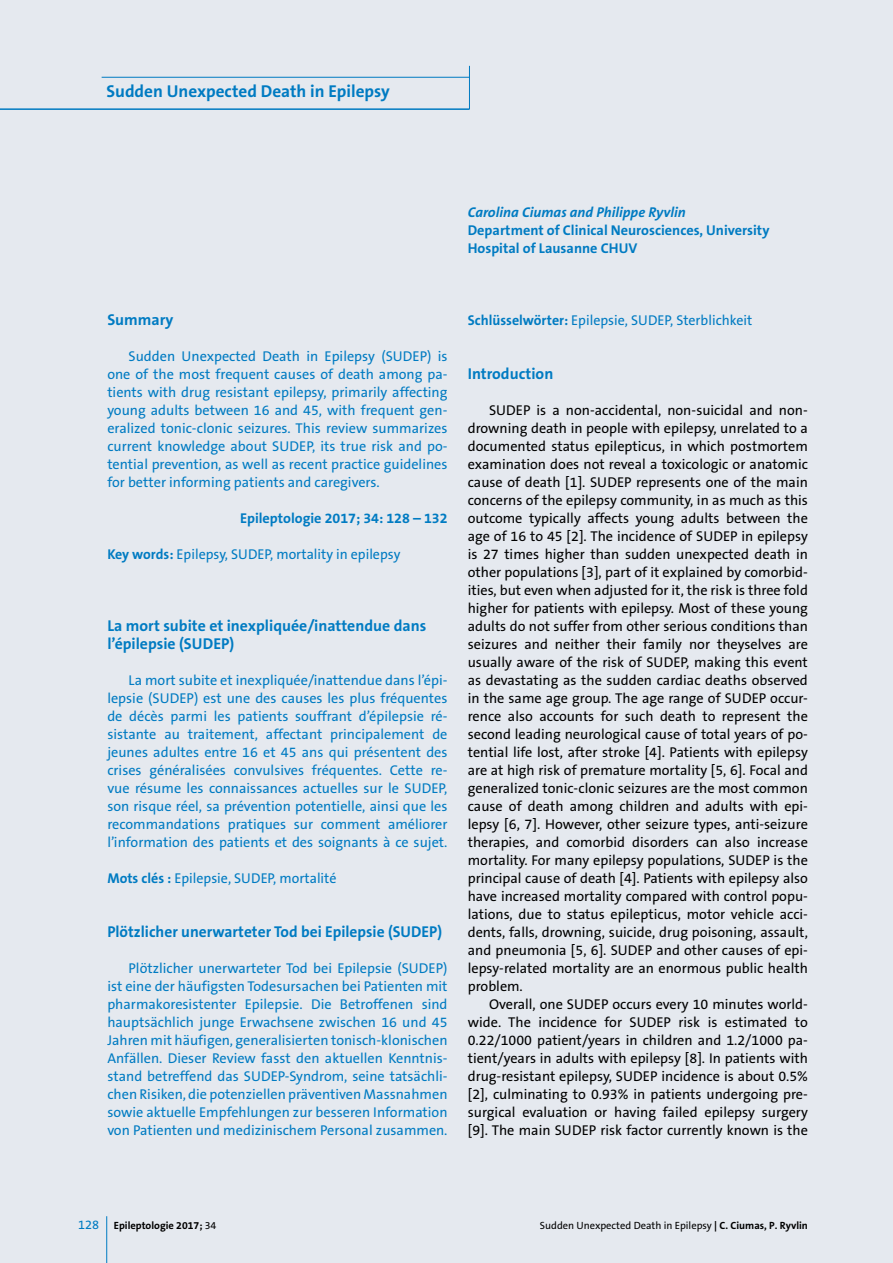
<style>
.page{position:relative;width:893px;height:1263px;background:#e5e9ef}
.page>*{position:absolute;margin:0;border:0;box-sizing:border-box;transform-origin:0 0}
.t1{font:700 17.25px "The Sans B W7";color:#007bc2}
.t2{font:700 15.75px/18px "The Sans B W7";color:#007bc2}
.t3{font:14.25px/18px "The Sans B W5 Plain";color:#000;text-align:justify}
.t4{font:14.25px/18px "The Sans B W5 Plain";color:#007bc2;text-align:justify}
.t5{font:700 14.25px/18px "The Sans B W7";color:#007bc2}
.t6{font:italic 700 14.25px "The Sans B W7";color:#007bc2}
.t7{font:10.5px "The Sans B W5 Plain";color:#000}
.t8{font:700 10.5px "The Sans B W7";color:#000}
.s1{font-family:"The Sans B W7";font-weight:700}
.s2{font-family:"The Sans B W5 Plain";font-weight:400;font-size:12.75px;color:#007bc2}
.s3{font-family:"The Sans B W5 Plain";font-weight:400}
</style>
<div class="page">
<hr style="left:106px;top:1216px;width:1px;height:47px;background:#007bc2">
<hr style="left:0;top:108px;width:469px;height:2px;background:#007bc2">
<hr style="left:102px;top:77px;width:368px;height:1px;background:#007bc2">
<hr style="left:469px;top:66px;width:1px;height:43px;background:#007bc2">
<p class="t1" style="left:107px;top:81px;width:285px">Sudden Unexpected Death in Epilepsy</p>
<p class="t6" style="left:468px;top:203px;width:220px">Carolina Ciumas and Philippe Ryvlin</p>
<p class="t5" style="left:468px;top:222px;width:303px">Department of Clinical Neurosciences, University<br>Hospital of Lausanne CHUV</p>
<p class="t2" style="left:107px;top:311px;width:68px">Summary</p>
<p class="t4" style="left:107px;top:348px;width:342px;text-indent:21px">Sudden Unexpected Death in Epilepsy (SUDEP) is one of the most frequent causes of death among pa&shy;tients with drug resistant epilepsy, primarily affecting young adults between 16 and 45, with frequent gen&shy;eralized tonic-clonic seizures. This review summarizes current knowledge about SUDEP, its true risk and po&shy;tential prevention, as well as recent practice guidelines for better informing patients and caregivers.</p>
<p class="t5" style="left:240px;top:510px;width:209px">Epileptologie 2017; 34: 128 – 132</p>
<p class="t4" style="left:107px;top:546px;width:295px"><span class="s1">Key words:</span> Epilepsy, SUDEP, mortality in epilepsy</p>
<p class="t2" style="left:107px;top:617px;width:320px">La mort subite et inexpliquée/inattendue dans l’épilepsie (SUDEP)</p>
<p class="t4" style="left:107px;top:672px;width:342px;text-indent:21px">La mort subite et inexpliquée/inattendue dans l’épi&shy;lepsie (SUDEP) est une des causes les plus fréquentes de décès parmi les patients souffrant d’épilepsie ré&shy;sistante au traitement, affectant principalement de jeunes adultes entre 16 et 45 ans qui présentent des crises généralisées convulsives fréquentes. Cette re&shy;vue résume les connaissances actuelles sur le SUDEP, son risque réel, sa prévention potentielle, ainsi que les recommandations pratiques sur comment améliorer l’information des patients et des soignants à ce sujet.</p>
<p class="t4" style="left:107px;top:870px;width:231px"><span class="s1">Mots clés :</span> Epilepsie, SUDEP, mortalité</p>
<p class="t2" style="left:107px;top:923px;width:336px">Plötzlicher unerwarteter Tod bei Epilepsie (SUDEP)</p>
<p class="t4" style="left:107px;top:960px;width:342px;text-indent:21px">Plötzlicher unerwarteter Tod bei Epilepsie (SUDEP) ist eine der häufigsten Todesursachen bei Patienten mit pharmakoresistenter Epilepsie. Die Betroffenen sind hauptsächlich junge Erwachsene zwischen 16 und 45<br>Jahren mit häufigen, generalisierten tonisch-klonischen Anfällen. Dieser Review fasst den aktuellen Kenntnis&shy;stand betreffend das SUDEP-Syndrom, seine tatsächli&shy;chen Risiken, die potenziellen präventiven Massnahmen sowie aktuelle Empfehlungen zur besseren Information von Patienten und medizinischem Personal zusammen.</p>
<p class="t4" style="left:468px;top:312px;width:286px"><span class="s1">Schlüsselwörter:</span> Epilepsie, SUDEP, Sterblichkeit</p>
<p class="t2" style="left:468px;top:365px;width:87px">Introduction</p>
<p class="t3" style="left:468px;top:402px;width:342px;text-indent:21px">SUDEP is a non-accidental, non-suicidal and non&shy;drowning death in people with epilepsy, unrelated to a documented status epilepticus, in which postmortem examination does not reveal a toxicologic or anatomic cause of death [1]. SUDEP represents one of the main concerns of the epilepsy community, in as much as this outcome typically affects young adults between the age of 16 to 45 [2]. The incidence of SUDEP in epilepsy is 27 times higher than sudden unexpected death in other populations [3], part of it explained by comorbid&shy;ities, but even when adjusted for it, the risk is three fold higher for patients with epilepsy. Most of these young adults do not suffer from other serious conditions than seizures and neither their family nor theyselves are usually aware of the risk of SUDEP, making this event as devastating as the sudden cardiac deaths observed in the same age group. The age range of SUDEP occur&shy;rence also accounts for such death to represent the second leading neurological cause of total years of po&shy;tential life lost, after stroke [4]. Patients with epilepsy are at high risk of premature mortality [5, 6]. Focal and generalized tonic-clonic seizures are the most common cause of death among children and adults with epi&shy;lepsy [6, 7]. However, other seizure types, anti-seizure therapies, and comorbid disorders can also increase mortality. For many epilepsy populations, SUDEP is the principal cause of death [4]. Patients with epilepsy also have increased mortality compared with control popu&shy;lations, due to status epilepticus, motor vehicle acci&shy;dents, falls, drowning, suicide, drug poisoning, assault, and pneumonia [5, 6]. SUDEP and other causes of epi&shy;lepsy-related mortality are an enormous public health problem.</p>
<p class="t3" style="left:468px;top:995px;width:342px;text-indent:21px">Overall, one SUDEP occurs every 10 minutes world&shy;wide. The incidence for SUDEP risk is estimated to 0.22/1000 patient/years in children and 1.2/1000 pa&shy;tient/years in adults with epilepsy [8]. In patients with drug-resistant epilepsy, SUDEP incidence is about 0.5% [2], culminating to 0.93% in patients undergoing pre&shy;surgical evaluation or having failed epilepsy surgery [9]. The main SUDEP risk factor currently known is the</p>
<p class="t8" style="left:78px;top:1218px;width:140px"><span class="s2">128</span> Epileptologie 2017; <span class="s3">34</span></p>
<p class="t7" style="left:540px;top:1218px;width:270px">Sudden Unexpected Death in Epilepsy <span class="s1">| C. Ciumas, P. Ryvlin</span></p>
</div>
